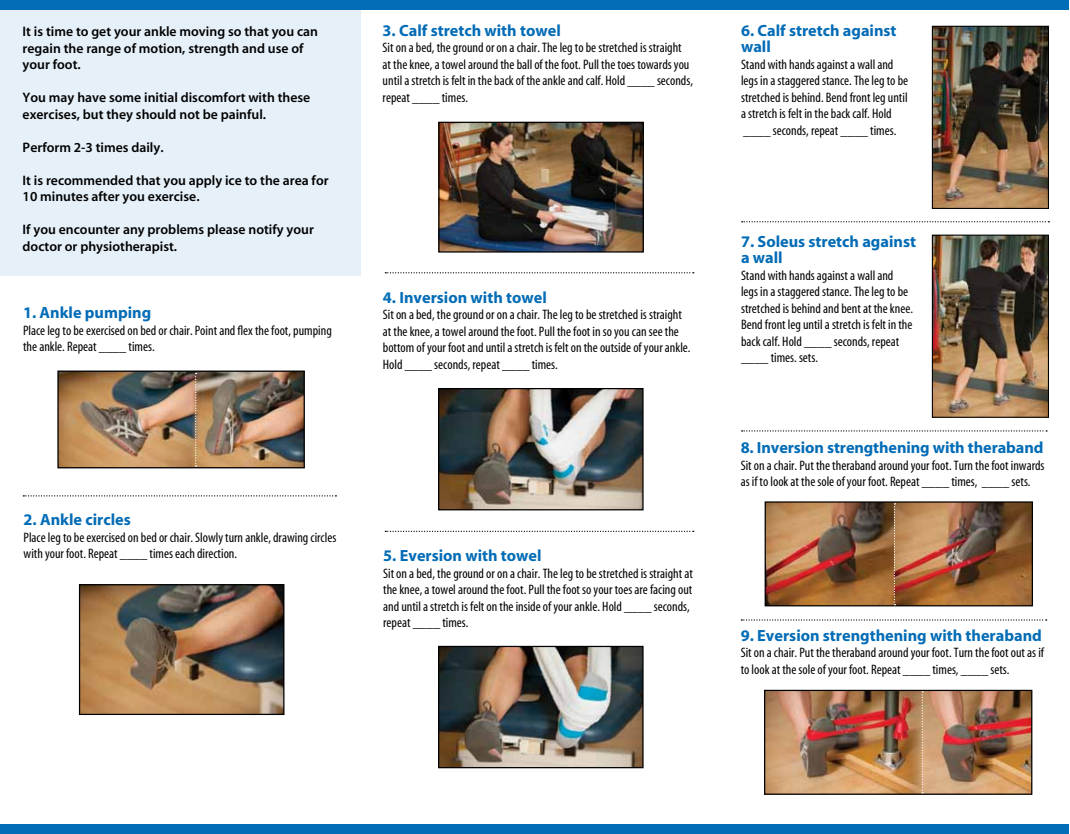
<style>
.page{position:relative;width:1070px;height:834px;background:#fff}
.page>*{position:absolute;margin:0;border:0;box-sizing:border-box;transform-origin:0 0}
.t1{font:16.25px/16.2px "Myriad MM 700 600";letter-spacing:.035em;color:#036cb6}
.t2{font:13.75px/16.5px "Myriad MM 400 300";color:#000}
.t3{font:13.75px/16.5px "Myriad MM 565 600";color:#000}
</style>
<div class="page">
<div style="left:1px;top:9px;width:360px;height:267px;background:#e6f0f8"></div>
<img style="left:81px;top:586px;width:201px;height:127px">
<div style="left:79px;top:584px;width:205px;height:131px;border:1px solid #000"></div>
<img style="left:440px;top:124px;width:202px;height:127px">
<div style="left:438px;top:122px;width:206px;height:131px;border:1px solid #000"></div>
<img style="left:440px;top:390px;width:202px;height:118px">
<div style="left:438px;top:388px;width:206px;height:122px;border:1px solid #000"></div>
<img style="left:440px;top:648px;width:202px;height:118px">
<div style="left:438px;top:646px;width:206px;height:122px;border:1px solid #000"></div>
<img style="left:766px;top:692px;width:264px;height:101px">
<div style="left:764px;top:690px;width:268px;height:105px;border:1px solid #000"></div>
<svg style="left:23px;top:495px;width:313px;height:1px"></svg>
<svg style="left:742px;top:430px;width:305px;height:1px"></svg>
<svg style="left:741px;top:619px;width:306px;height:1px"></svg>
<svg style="left:742px;top:221px;width:307px;height:1px"></svg>
<svg style="left:385px;top:531px;width:309px;height:1px"></svg>
<svg style="left:385px;top:272px;width:309px;height:1px"></svg>
<img style="left:767px;top:503px;width:264px;height:101px">
<div style="left:765px;top:501px;width:268px;height:105px;border:1px solid #000"></div>
<svg style="left:894px;top:503px;width:1px;height:102px"></svg>
<svg style="left:922px;top:691px;width:1px;height:102px"></svg>
<img style="left:934px;top:28px;width:113px;height:179px">
<div style="left:932px;top:26px;width:117px;height:183px;border:1px solid #000"></div>
<img style="left:934px;top:237px;width:113px;height:179px">
<div style="left:932px;top:235px;width:117px;height:183px;border:1px solid #000"></div>
<img style="left:59px;top:372px;width:244px;height:94px">
<div style="left:57px;top:370px;width:248px;height:98px;border:1px solid #000"></div>
<svg style="left:195px;top:373px;width:2px;height:93px"></svg>
<div style="left:1px;top:1px;width:1068px;height:9px;background:#036cb6"></div>
<div style="left:1px;top:824px;width:1068px;height:9px;background:#036cb6"></div>
<p class="t3" style="left:23px;top:24px;width:297px">It is time to get your ankle moving so that you can regain the range of motion, strength and use of your foot.</p>
<p class="t3" style="left:23px;top:90px;width:289px">You may have some initial discomfort with these exercises, but they should not be painful.</p>
<p class="t3" style="left:23px;top:139px;width:142px">Perform 2-3 times daily.</p>
<p class="t3" style="left:23px;top:172px;width:307px">It is recommended that you apply ice to the area for<br>10 minutes after you exercise.</p>
<p class="t3" style="left:23px;top:222px;width:293px">If you encounter any problems please notify your doctor or physiotherapist.</p>
<p class="t1" style="left:23px;top:305px;width:129px">1. Ankle pumping</p>
<p class="t2" style="left:23px;top:322px;width:310px">Place leg to be exercised on bed or chair. Point and flex the foot, pumping the ankle. Repeat ____ times.</p>
<p class="t1" style="left:383px;top:23px;width:179px">3. Calf stretch with towel</p>
<p class="t2" style="left:383px;top:40px;width:312px">Sit on a bed, the ground or on a chair. The leg to be stretched is straight at the knee, a towel around the ball of the foot. Pull the toes towards you until a stretch is felt in the back of the ankle and calf. Hold ____ seconds, repeat ____ times.</p>
<p class="t1" style="left:383px;top:290px;width:165px">4. Inversion with towel</p>
<p class="t2" style="left:383px;top:307px;width:309px">Sit on a bed, the ground or on a chair. The leg to be stretched is straight at the knee, a towel around the foot. Pull the foot in so you can see the bottom of your foot and until a stretch is felt on the outside of your ankle.<br>Hold ____ seconds, repeat ____ times.</p>
<p class="t1" style="left:24px;top:512px;width:108px">2. Ankle circles</p>
<p class="t2" style="left:24px;top:529px;width:314px">Place leg to be exercised on bed or chair. Slowly turn ankle, drawing circles with your foot. Repeat ____ times each direction.</p>
<p class="t1" style="left:383px;top:548px;width:159px">5. Eversion with towel</p>
<p class="t2" style="left:383px;top:565px;width:311px">Sit on a bed, the ground or on a chair. The leg to be stretched is straight at the knee, a towel around the foot. Pull the foot so your toes are facing out and until a stretch is felt on the inside of your ankle. Hold ____ seconds, repeat ____ times.</p>
<p class="t1" style="left:741px;top:23px;width:156px">6. Calf stretch against wall</p>
<p class="t2" style="left:741px;top:56px;width:169px">Stand with hands against a wall and legs in a staggered stance. The leg to be stretched is behind. Bend front leg until a stretch is felt in the back calf. Hold ____ seconds, repeat ____ times.</p>
<p class="t1" style="left:741px;top:234px;width:176px">7. Soleus stretch against a wall</p>
<p class="t2" style="left:741px;top:267px;width:174px">Stand with hands against a wall and legs in a staggered stance. The leg to be stretched is behind and bent at the knee.<br>Bend front leg until a stretch is felt in the back calf. Hold ____ seconds, repeat ____ times. sets.</p>
<p class="t1" style="left:741px;top:441px;width:304px">8. Inversion strengthening with theraband</p>
<p class="t2" style="left:741px;top:458px;width:305px">Sit on a chair. Put the theraband around your foot. Turn the foot inwards as if to look at the sole of your foot. Repeat ____ times, ____ sets.</p>
<p class="t1" style="left:741px;top:628px;width:302px">9. Eversion strengthening with theraband</p>
<p class="t2" style="left:741px;top:645px;width:305px">Sit on a chair. Put the theraband around your foot. Turn the foot out as if to look at the sole of your foot. Repeat ____ times, ____ sets.</p>
</div>
